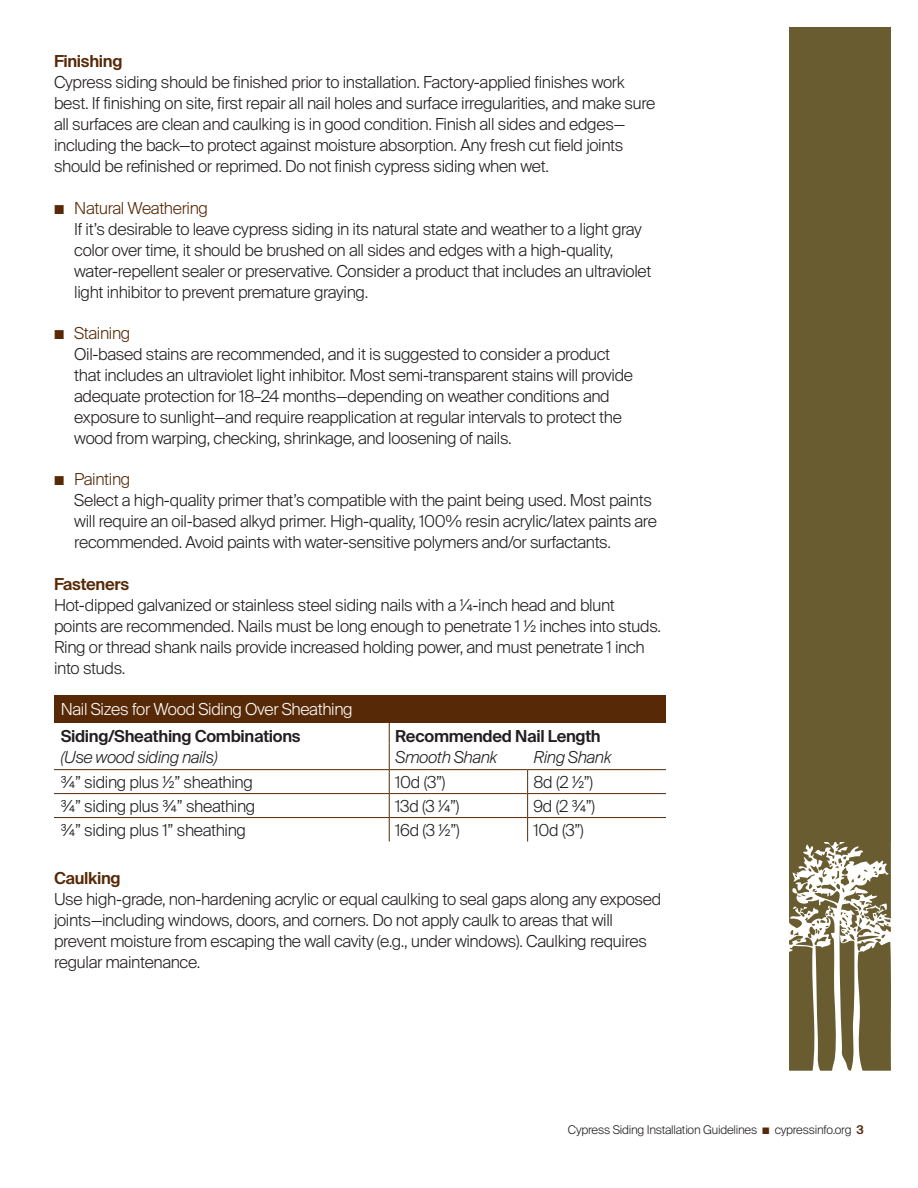
<style>
.page{position:relative;width:918px;height:1188px;background:#fff}
.page>*{position:absolute;margin:0;border:0;box-sizing:border-box;transform-origin:0 0}
.t1{font:300 16.5px/21px "Suisse Intl";letter-spacing:-.02em;color:#231f20}
.t2{font:600 16.5px "Suisse Intl";letter-spacing:-.02em;color:#231f20}
.t3{font:italic 300 16.5px "Suisse Intl";letter-spacing:-.02em;color:#231f20}
.t4{font:300 16.5px "Suisse Intl";letter-spacing:-.02em;color:#572907}
.t5{font:300 16.5px "Suisse Intl";letter-spacing:-.02em;color:#fff}
.t6{font:600 16.5px "Suisse Intl";letter-spacing:-.02em;color:#572907}
.t7{font:300 12px "Suisse Intl";letter-spacing:-.02em;color:#231f20}
.s1{color:#572907}
.s2{font-weight:600;color:#572907}
</style>
<div class="page">
<div style="left:54px;top:695px;width:612px;height:28px;background:#572907"></div>
<hr style="left:54px;top:769px;width:335px;height:1px;background:#572907">
<hr style="left:389px;top:769px;width:139px;height:1px;background:#572907">
<hr style="left:528px;top:769px;width:138px;height:1px;background:#572907">
<hr style="left:54px;top:793px;width:335px;height:1px;background:#572907">
<hr style="left:389px;top:793px;width:139px;height:1px;background:#572907">
<hr style="left:528px;top:793px;width:138px;height:1px;background:#572907">
<hr style="left:54px;top:817px;width:335px;height:1px;background:#572907">
<hr style="left:389px;top:817px;width:139px;height:1px;background:#572907">
<hr style="left:528px;top:817px;width:138px;height:1px;background:#572907">
<svg style="left:389px;top:723px;width:1px;height:119px"></svg>
<svg style="left:527px;top:770px;width:1px;height:72px"></svg>
<svg style="left:789px;top:841px;width:102px;height:230px"></svg>
<div style="left:789px;top:27px;width:102px;height:814px;background:#685c30"></div>
<p class="t6" style="left:54px;top:51px;width:70px">Finishing</p>
<p class="t1" style="left:54px;top:72px;width:603px">Cypress siding should be finished prior to installation. Factory-applied finishes work best. If finishing on site, first repair all nail holes and surface irregularities, and make sure all surfaces are clean and caulking is in good condition. Finish all sides and edges— including the back—to protect against moisture absorption. Any fresh cut field joints should be refinished or reprimed. Do not finish cypress siding when wet.</p>
<p class="t4" style="left:54px;top:198px;width:155px">■ Natural Weathering</p>
<p class="t1" style="left:74px;top:219px;width:579px">If it’s desirable to leave cypress siding in its natural state and weather to a light gray color over time, it should be brushed on all sides and edges with a high-quality, water-repellent sealer or preservative. Consider a product that includes an ultraviolet light inhibitor to prevent premature graying.</p>
<p class="t4" style="left:54px;top:324px;width:78px">■ Staining</p>
<p class="t1" style="left:74px;top:344px;width:560px">Oil-based stains are recommended, and it is suggested to consider a product that includes an ultraviolet light inhibitor. Most semi-transparent stains will provide adequate protection for 18–24 months—depending on weather conditions and exposure to sunlight—and require reapplication at regular intervals to protect the wood from warping, checking, shrinkage, and loosening of nails.</p>
<p class="t4" style="left:54px;top:470px;width:78px">■ Painting</p>
<p class="t1" style="left:74px;top:490px;width:584px">Select a high-quality primer that’s compatible with the paint being used. Most paints will require an oil-based alkyd primer. High-quality, 100% resin acrylic/latex paints are recommended. Avoid paints with water-sensitive polymers and/or surfactants.</p>
<p class="t6" style="left:54px;top:575px;width:77px">Fasteners</p>
<p class="t1" style="left:54px;top:595px;width:609px">Hot-dipped galvanized or stainless steel siding nails with a ¼-inch head and blunt points are recommended. Nails must be long enough to penetrate 1 ½ inches into studs.<br>Ring or thread shank nails provide increased holding power, and must penetrate 1 inch into studs.</p>
<p class="t5" style="left:61px;top:700px;width:293px">Nail Sizes for Wood Siding Over Sheathing</p>
<p class="t2" style="left:61px;top:727px;width:241px">Siding/Sheathing Combinations</p>
<p class="t2" style="left:395px;top:727px;width:207px">Recommended Nail Length</p>
<p class="t3" style="left:61px;top:747px;width:158px">(Use wood siding nails)</p>
<p class="t3" style="left:395px;top:747px;width:103px">Smooth Shank</p>
<p class="t3" style="left:534px;top:747px;width:79px">Ring Shank</p>
<p class="t1" style="left:61px;top:771px;width:194px">3/4” siding plus 1/2” sheathing</p>
<p class="t1" style="left:395px;top:771px;width:52px">10d (3”)</p>
<p class="t1" style="left:534px;top:771px;width:61px">8d (2 1/2”)</p>
<p class="t1" style="left:61px;top:795px;width:196px">3/4” siding plus 3/4” sheathing</p>
<p class="t1" style="left:395px;top:795px;width:66px">13d (3 1/4”)</p>
<p class="t1" style="left:534px;top:795px;width:63px">9d (2 3/4”)</p>
<p class="t1" style="left:61px;top:819px;width:187px">3/4” siding plus 1” sheathing</p>
<p class="t1" style="left:395px;top:819px;width:66px">16d (3 1/2”)</p>
<p class="t1" style="left:534px;top:819px;width:52px">10d (3”)</p>
<p class="t6" style="left:54px;top:868px;width:68px">Caulking</p>
<p class="t1" style="left:54px;top:888px;width:609px">Use high-grade, non-hardening acrylic or equal caulking to seal gaps along any exposed joints—including windows, doors, and corners. Do not apply caulk to areas that will prevent moisture from escaping the wall cavity (e.g., under windows). Caulking requires regular maintenance.</p>
<p class="t7" style="left:568px;top:1123px;width:298px">Cypress Siding Installation Guidelines <span class="s1">■</span> cypressinfo.org <span class="s2">3</span></p>
</div>
